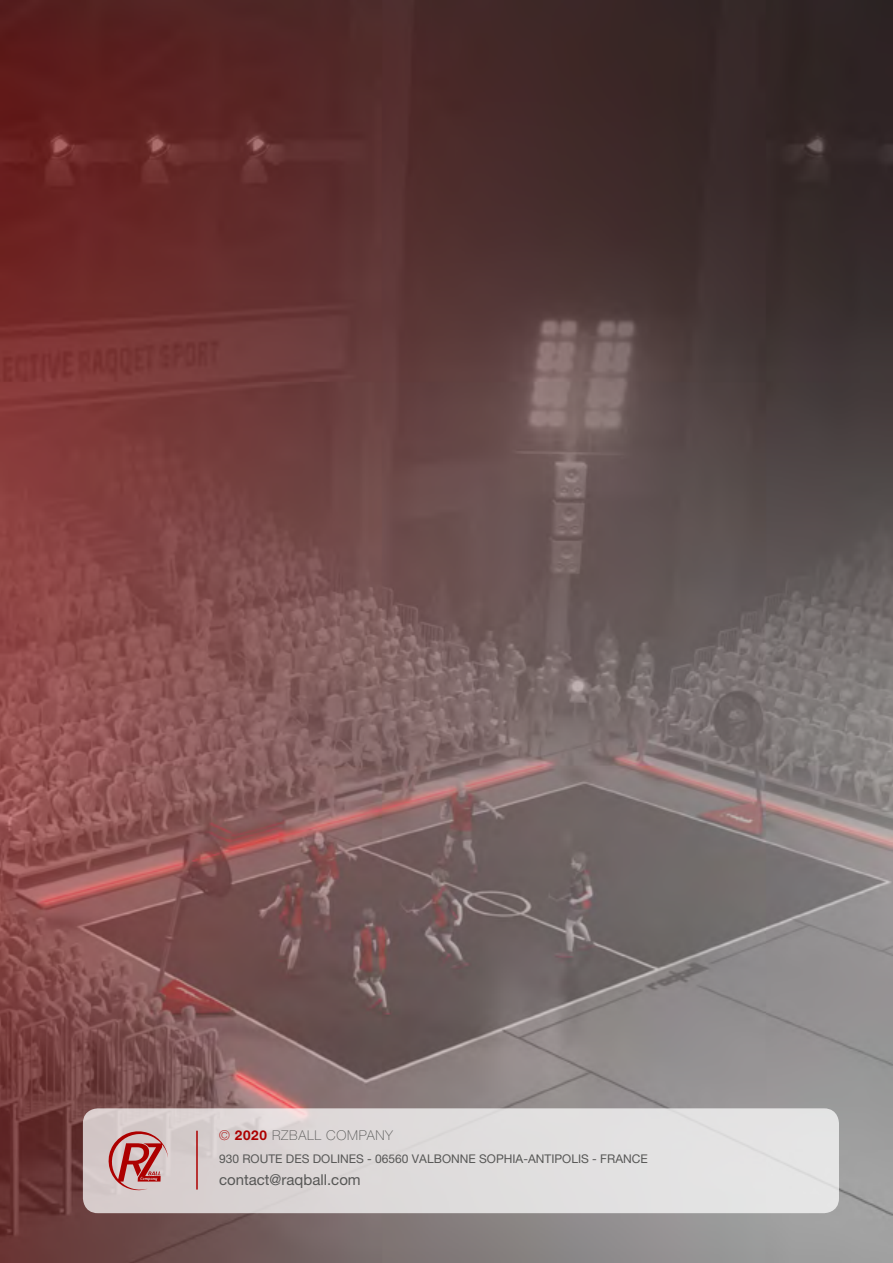
<style>
.page{position:relative;width:893px;height:1263px;background:#fff}
.page>*{position:absolute;margin:0;border:0;box-sizing:border-box;transform-origin:0 0}
.t1{font:15px "Helvetica Neue LT Pro";color:#575756}
.t2{font:100 13.5px "Helvetica Neue LT Pro";letter-spacing:.05em;color:#575756}
.t3{font:12px "Helvetica Neue LT Pro";color:#575756}
.s1{color:#ad0000}
.s2{font-weight:700;color:#ad0000}
</style>
<div class="page">
<img style="left:0;top:0;width:893px;height:1263px">
<div style="left:83px;top:1108px;width:756px;height:105px;background:linear-gradient(to right,#d6cccc,#e6e8e8);border-radius:15px"></div>
<hr style="left:196px;top:1131px;width:2px;height:58px;background:#ad0000">
<svg style="left:106px;top:1128px;width:62px;height:63px"></svg>
<p class="t2" style="left:219px;top:1128px;width:175px"><span class="s1">©</span> <span class="s2">2020</span> RZBALL COMPANY</p>
<p class="t3" style="left:219px;top:1151px;width:430px">930 ROUTE DES DOLINES - 06560 VALBONNE SOPHIA-ANTIPOLIS - FRANCE</p>
<p class="t1" style="left:219px;top:1171px;width:143px">contact@raqball.com</p>
</div>
